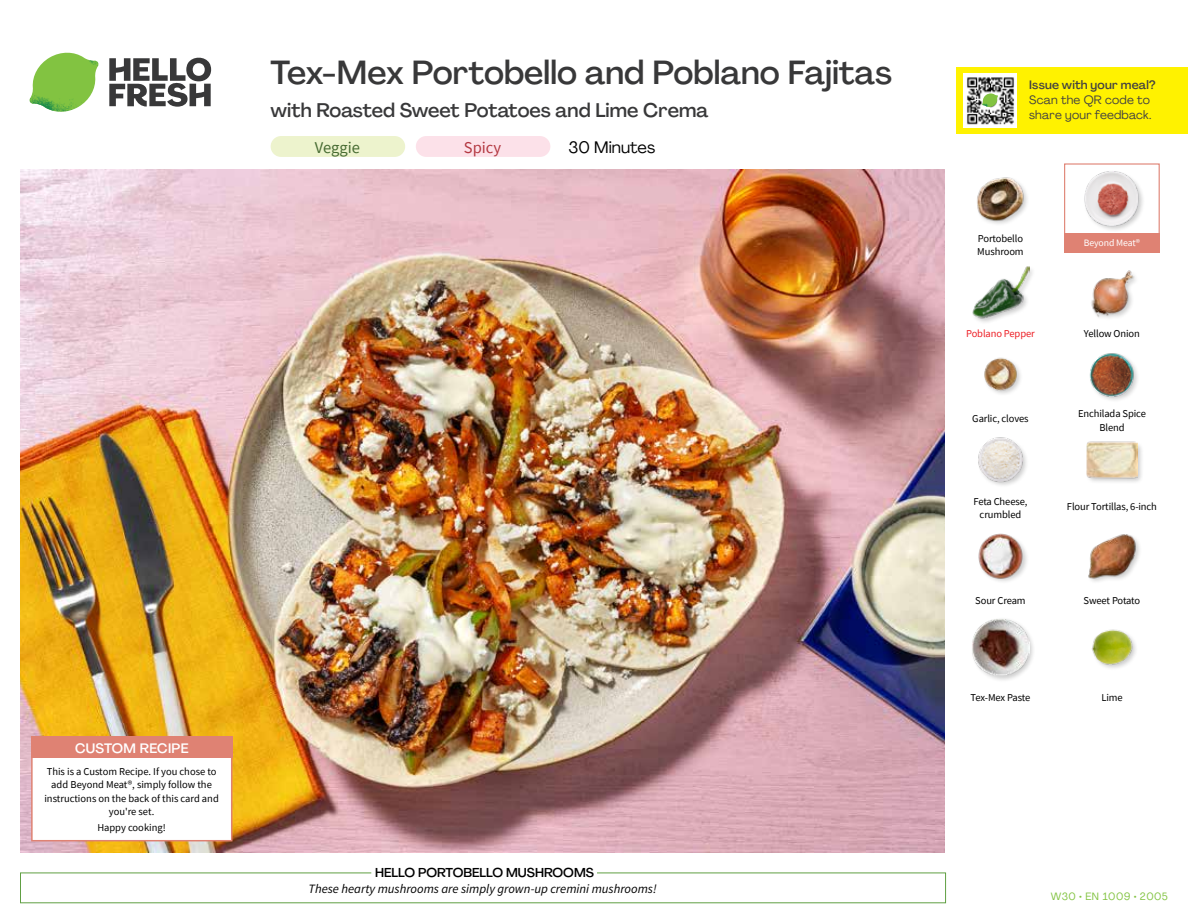
<style>
.page{position:relative;width:1188px;height:918px;background:#fff}
.page>*{position:absolute;margin:0;border:0;box-sizing:border-box;transform-origin:0 0}
.t1{font:500 33px "Agrandir";color:#383839}
.t2{font:500 19.5px "Agrandir";color:#383839}
.t3{font:16.5px "Agrandir";color:#000}
.t4{font:16.5px "Source Sans Pro";color:#476b32}
.t5{font:16.5px "Source Sans Pro";color:#b33841}
.t6{font:500 13.5px "Agrandir";letter-spacing:.02em;color:#fff}
.t7{font:italic 12.75px "Source Sans Pro";color:#000}
.t8{font:500 12.75px "Agrandir";color:#000}
.t9{font:12px/15px "Agrandir";letter-spacing:.02em;color:#414042}
.t10{font:500 12px "Agrandir";letter-spacing:.02em;color:#414042}
.t11{font:10.5px/13.5px "Source Sans Pro";letter-spacing:-.01em;color:#000;text-align:center}
.t12{font:10.5px "Agrandir";letter-spacing:.05em;color:#82c341}
.t13{font:10.5px "Source Sans Pro";letter-spacing:-.01em;color:#ed1d24}
.t14{font:9.75px "Source Sans Pro";letter-spacing:-.01em;color:#fff}
</style>
<div class="page">
<svg style="left:109px;top:57px;width:102px;height:50px"></svg>
<svg style="left:34px;top:53px;width:62px;height:40px"></svg>
<img style="left:67px;top:53px;width:32px;height:26px">
<img style="left:33px;top:75px;width:59px;height:11px">
<img style="left:29px;top:79px;width:61px;height:33px">
<img style="left:65px;top:86px;width:27px;height:25px">
<div style="left:20px;top:873px;width:926px;height:30px;border:1px solid #609f43"></div>
<div style="left:371px;top:865px;width:226px;height:15px;background:#fff"></div>
<img style="left:21px;top:170px;width:924px;height:682px">
<img style="left:1092px;top:629px;width:44px;height:39px">
<div style="left:971px;top:617px;width:65px;height:65px;background:#000;opacity:.2"></div>
<img style="left:972px;top:618px;width:57px;height:58px">
<img style="left:1088px;top:534px;width:52px;height:48px">
<img style="left:978px;top:533px;width:48px;height:48px">
<div style="left:1086px;top:441px;width:58px;height:44px;background:#000;opacity:.2"></div>
<img style="left:1087px;top:441px;width:50px;height:44px">
<img style="left:978px;top:437px;width:49px;height:48px">
<img style="left:1089px;top:353px;width:49px;height:47px">
<img style="left:984px;top:357px;width:37px;height:37px">
<img style="left:1091px;top:270px;width:45px;height:48px">
<div style="left:972px;top:265px;width:63px;height:60px;background:#000;opacity:.2"></div>
<img style="left:972px;top:265px;width:57px;height:57px">
<div style="left:1083px;top:170px;width:63px;height:62px;background:#000;opacity:.2"></div>
<img style="left:1083px;top:170px;width:58px;height:57px">
<img style="left:977px;top:177px;width:50px;height:47px">
<div style="left:271px;top:136px;width:134px;height:21px;background:#edf3cd;border-radius:10px"></div>
<div style="left:416px;top:136px;width:134px;height:21px;background:#fce1e9;border-radius:10px"></div>
<div style="left:1064px;top:163px;width:96px;height:73px;border:1px solid #df8273"></div>
<div style="left:1064px;top:234px;width:96px;height:19px;background:#df8273"></div>
<div style="left:31px;top:737px;width:201px;height:104px;background:#fff;border:2px solid #df8273"></div>
<div style="left:31px;top:737px;width:202px;height:21px;background:#df8273"></div>
<div style="left:956px;top:67px;width:232px;height:67px;background:#fff200"></div>
<img style="left:964px;top:74px;width:52px;height:54px">
<svg style="left:982px;top:93px;width:16px;height:14px"></svg>
<h1 class="t1" style="left:271px;top:52px;width:623px">Tex-Mex Portobello and Poblano Fajitas</h1>
<h2 class="t2" style="left:271px;top:98px;width:439px">with Roasted Sweet Potatoes and Lime Crema</h2>
<h3 class="t3" style="left:568px;top:137px;width:88px">30 Minutes</h3>
<h3 class="t4" style="left:315px;top:137px;width:47px">Veggie</h3>
<h3 class="t5" style="left:464px;top:137px;width:39px">Spicy</h3>
<p class="t6" style="left:75px;top:739px;width:115px">CUSTOM RECIPE</p>
<p class="t11" style="left:44px;top:764px;width:176px">This is a Custom Recipe. If you chose to add Beyond Meat®, simply follow the instructions on the back of this card and you're set.</p>
<p class="t11" style="left:97px;top:820px;width:70px">Happy cooking!</p>
<p class="t8" style="left:375px;top:864px;width:220px">HELLO PORTOBELLO MUSHROOMS</p>
<p class="t7" style="left:309px;top:881px;width:350px">These hearty mushrooms are simply grown-up cremini mushrooms!</p>
<p class="t10" style="left:1029px;top:77px;width:128px">Issue with your meal?</p>
<p class="t9" style="left:1029px;top:92px;width:124px">Scan the QR code to share your feedback.</p>
<p class="t11" style="left:977px;top:231px;width:48px;text-align:left">Portobello<br>Mushroom</p>
<p class="t14" style="left:1084px;top:236px;width:58px">Beyond Meat®</p>
<p class="t13" style="left:966px;top:327px;width:70px">Poblano Pepper</p>
<p class="t11" style="left:1084px;top:327px;width:57px">Yellow Onion</p>
<p class="t11" style="left:972px;top:411px;width:58px">Garlic, cloves</p>
<p class="t11" style="left:1078px;top:407px;width:69px">Enchilada Spice<br>Blend</p>
<p class="t11" style="left:973px;top:495px;width:56px">Feta Cheese, crumbled</p>
<p class="t11" style="left:1067px;top:500px;width:92px">Flour Tortillas, 6-inch</p>
<p class="t11" style="left:975px;top:593px;width:52px">Sour Cream</p>
<p class="t11" style="left:1084px;top:593px;width:58px">Sweet Potato</p>
<p class="t11" style="left:971px;top:690px;width:61px">Tex-Mex Paste</p>
<p class="t11" style="left:1101px;top:690px;width:23px">Lime</p>
<p class="t12" style="left:1051px;top:890px;width:119px">W30 • EN 1009 • 2005</p>
</div>
